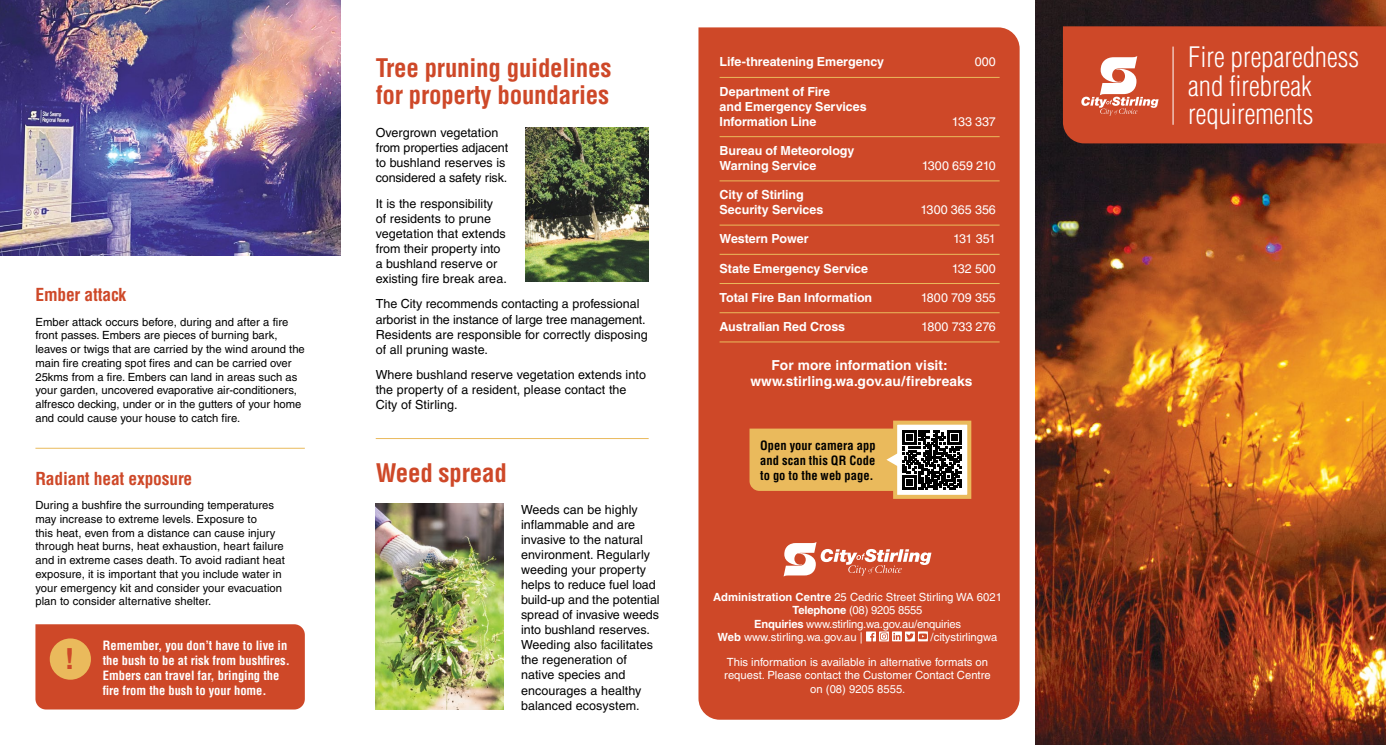
<style>
.page{position:relative;width:1386px;height:745px;background:#fff}
.page>*{position:absolute;margin:0;border:0;box-sizing:border-box;transform-origin:0 0}
.t1{font:700 29px "Helvetica LT";color:#ce4828}
.t2{font:300 condensed 27.5px/28.8px "Helvetica LT";color:#fff}
.t3{font:700 condensed 25px/27.5px "Helvetica LT";letter-spacing:-.01em;color:#ce4828}
.t4{font:700 condensed 17.5px "Helvetica LT";letter-spacing:-.01em;color:#ce4828}
.t5{font:700 13.75px/16.5px "Helvetica LT";letter-spacing:.005em;color:#fff;text-align:center}
.t6{font:12.5px/15px "Helvetica LT";letter-spacing:.005em;color:#000}
.t7{font:700 12.5px/15px "Helvetica LT";letter-spacing:-.005em;color:#fff}
.t8{font:700 condensed 12.5px/15px "Helvetica LT";color:#fff}
.t9{font:12.5px "Helvetica LT";color:#fff}
.t10{font:700 condensed 12.5px/15px "Helvetica LT";letter-spacing:.005em;color:#000;text-align:justify}
.t11{font:11.25px/13.8px "Helvetica LT";letter-spacing:.005em;color:#000}
.t12{font:11.25px/13.5px "Helvetica LT";color:#fff;text-align:center}
.t13{font:11.25px/13.5px "Helvetica LT";letter-spacing:-.02em;color:#fff;text-align:center}
.s1{font-weight:700}
</style>
<div class="page">
<img style="left:0;top:0;width:340px;height:255px">
<div style="left:698px;top:27px;width:321px;height:692px;background:#ce4828"></div>
<img style="left:1035px;top:0;width:350px;height:744px">
<svg style="left:783px;top:541px;width:148px;height:35px"></svg>
<svg style="left:866px;top:631px;width:62px;height:10px"></svg>
<div style="left:1063px;top:26px;width:322px;height:117px;background:#ce4828"></div>
<hr style="left:1172px;top:47px;width:1px;height:78px;background:#fff">
<hr style="left:719px;top:77px;width:280px;height:1px;background:#eaba5c">
<hr style="left:719px;top:136px;width:280px;height:1px;background:#eaba5c">
<hr style="left:719px;top:180px;width:280px;height:1px;background:#eaba5c">
<hr style="left:719px;top:225px;width:280px;height:1px;background:#eaba5c">
<hr style="left:719px;top:254px;width:280px;height:1px;background:#eaba5c">
<hr style="left:719px;top:283px;width:280px;height:1px;background:#eaba5c">
<hr style="left:719px;top:312px;width:280px;height:1px;background:#eaba5c">
<hr style="left:719px;top:341px;width:280px;height:1px;background:#eaba5c">
<svg style="left:749px;top:418px;width:224px;height:82px;background:#c6945b"></svg>
<div style="left:35px;top:624px;width:270px;height:85px;background:#ce4828"></div>
<div style="left:50px;top:638px;width:41px;height:41px;background:#eaba5c;border-radius:50%"></div>
<hr style="left:35px;top:447px;width:270px;height:1px;background:#eaba5c">
<img style="left:376px;top:503px;width:127px;height:206px">
<img style="left:525px;top:128px;width:123px;height:153px">
<hr style="left:376px;top:438px;width:272px;height:1px;background:#eaba5c">
<h3 class="t4" style="left:35px;top:283px;width:92px">Ember attack</h3>
<p class="t11" style="left:35px;top:314px;width:271px">Ember attack occurs before, during and after a fire front passes. Embers are pieces of burning bark, leaves or twigs that are carried by the wind around the main fire creating spot fires and can be carried over 25kms from a fire. Embers can land in areas such as your garden, uncovered evaporative air-conditioners, alfresco decking, under or in the gutters of your home and could cause your house to catch fire.</p>
<h3 class="t4" style="left:35px;top:467px;width:158px">Radiant heat exposure</h3>
<p class="t11" style="left:35px;top:498px;width:251px">During a bushfire the surrounding temperatures may increase to extreme levels. Exposure to<br>this heat, even from a distance can cause injury through heat burns, heat exhaustion, heart failure and in extreme cases death. To avoid radiant heat exposure, it is important that you include water in your emergency kit and consider your evacuation plan to consider alternative shelter.</p>
<h1 class="t1" style="left:65px;top:640px;width:11px">!</h1>
<p class="t8" style="left:103px;top:637px;width:189px">Remember, you don’t have to live in the bush to be at risk from bushfires.<br>Embers can travel far, bringing the fire from the bush to your home.</p>
<h3 class="t3" style="left:376px;top:54px;width:237px">Tree pruning guidelines for property boundaries</h3>
<p class="t6" style="left:376px;top:125px;width:134px">Overgrown vegetation from properties adjacent to bushland reserves is considered a safety risk.</p>
<p class="t6" style="left:376px;top:196px;width:133px">It is the responsibility of residents to prune vegetation that extends from their property into a bushland reserve or existing fire break area.</p>
<p class="t6" style="left:376px;top:296px;width:273px">The City recommends contacting a professional arborist in the instance of large tree management.<br>Residents are responsible for correctly disposing of all pruning waste.</p>
<p class="t6" style="left:376px;top:367px;width:272px">Where bushland reserve vegetation extends into the property of a resident, please contact the<br>City of Stirling.</p>
<h3 class="t3" style="left:376px;top:458px;width:133px">Weed spread</h3>
<p class="t6" style="left:521px;top:502px;width:140px">Weeds can be highly inflammable and are invasive to the natural environment. Regularly weeding your property helps to reduce fuel load build-up and the potential spread of invasive weeds into bushland reserves.<br>Weeding also facilitates the regeneration of native species and encourages a healthy balanced ecosystem.</p>
<p class="t7" style="left:719px;top:54px;width:166px">Life-threatening Emergency</p>
<p class="t9" style="left:974px;top:55px;width:23px">000</p>
<p class="t7" style="left:719px;top:83px;width:149px">Department of Fire<br>and Emergency Services<br>Information Line</p>
<p class="t9" style="left:952px;top:114px;width:45px">133 337</p>
<p class="t7" style="left:719px;top:143px;width:136px">Bureau of Meteorology<br>Warning Service</p>
<p class="t7" style="left:719px;top:187px;width:105px">City of Stirling<br>Security Services</p>
<p class="t9" style="left:921px;top:158px;width:76px">1300 659 210</p>
<p class="t9" style="left:920px;top:202px;width:77px">1300 365 356</p>
<p class="t7" style="left:719px;top:231px;width:90px">Western Power</p>
<p class="t9" style="left:953px;top:231px;width:44px">131 351</p>
<p class="t7" style="left:719px;top:260px;width:150px">State Emergency Service</p>
<p class="t9" style="left:951px;top:261px;width:46px">132 500</p>
<p class="t7" style="left:719px;top:289px;width:154px">Total Fire Ban Information</p>
<p class="t9" style="left:920px;top:290px;width:77px">1800 709 355</p>
<p class="t7" style="left:719px;top:319px;width:127px">Australian Red Cross</p>
<p class="t9" style="left:921px;top:319px;width:76px">1800 733 276</p>
<p class="t5" style="left:750px;top:356px;width:223px">For more information visit: www.stirling.wa.gov.au/firebreaks</p>
<p class="t10" style="left:760px;top:437px;width:117px">Open your camera app and scan this QR Code to go to the web page.</p>
<p class="t13" style="left:713px;top:589px;width:290px"><span class="s1">Administration Centre</span> 25 Cedric Street Stirling WA 6021<br><span class="s1">Telephone</span> (08) 9205 8555<br><span class="s1">Enquiries</span> www.stirling.wa.gov.au/enquiries</p>
<p class="t12" style="left:724px;top:654px;width:268px">This information is available in alternative formats on request. Please contact the Customer Contact Centre on (08) 9205 8555.</p>
<p class="t12" style="left:717px;top:630px;width:147px"><span class="s1">Web</span> www.stirling.wa.gov.au |</p>
<p class="t12" style="left:930px;top:630px;width:68px">/citystirlingwa</p>
<h2 class="t2" style="left:1188px;top:42px;width:173px">Fire preparedness and firebreak requirements</h2>
</div>
